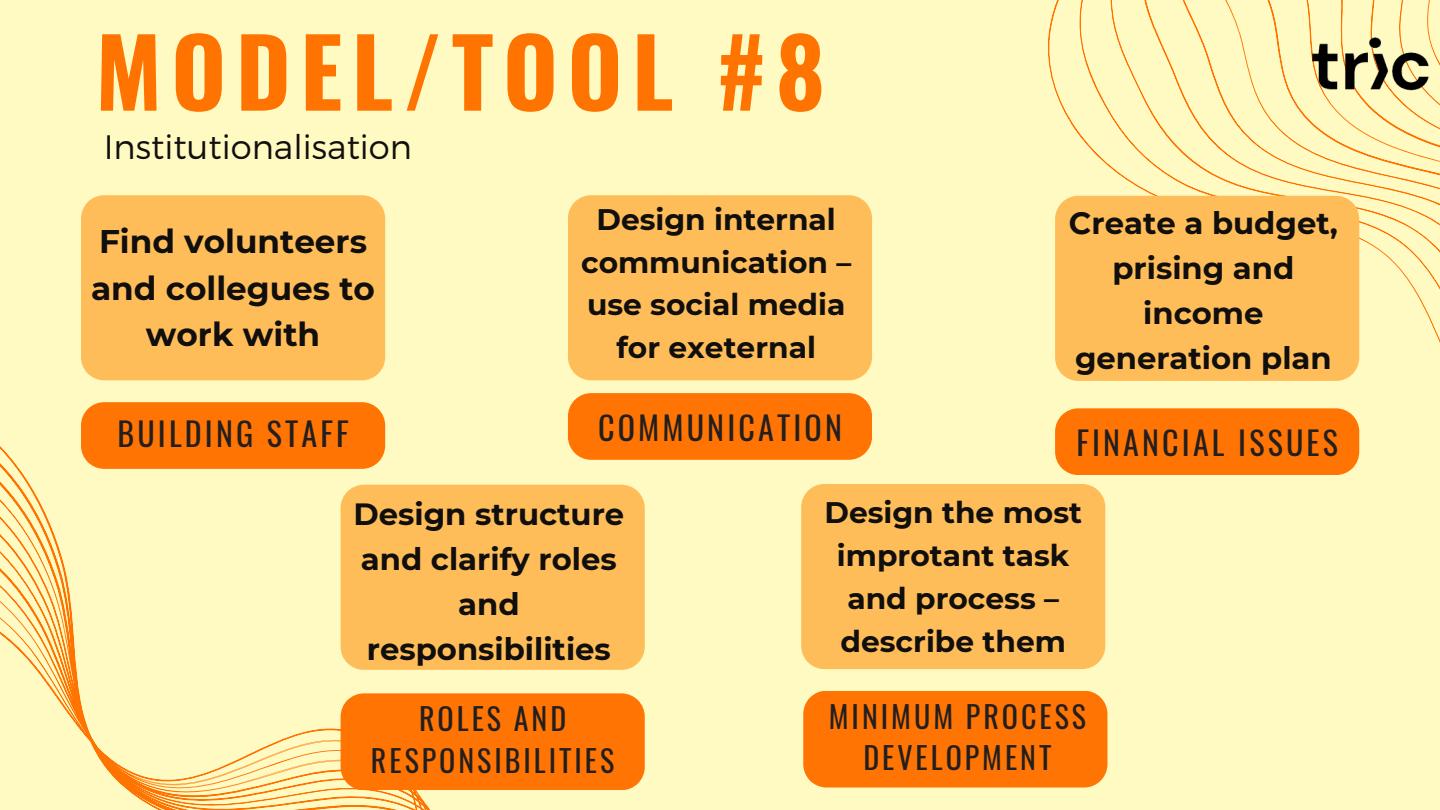
<style>
.page{position:relative;width:1440px;height:810px;background:#fff9c2}
.page>*{position:absolute;margin:0;border:0;box-sizing:border-box;transform-origin:0 0}
.t1{font:700 94.3px "Oswald";letter-spacing:.1em;color:#ff7300}
.t2{font:300 33.9px "Montserrat";color:#100f0d}
.t3{font:700 32.7px/46.5px "Montserrat";color:#100f0d;text-align:center}
.t4{font:32.1px "Oswald";letter-spacing:.1em;color:#231f20}
.t5{font:700 30.7px/45px "Montserrat";color:#100f0d;text-align:center}
.t6{font:30.1px/41.2px "Oswald";letter-spacing:.1em;color:#231f20;text-align:center}
.t7{font:700 29.7px/42.8px "Montserrat";color:#100f0d;text-align:center}
</style>
<div class="page">
<svg style="left:1048px;top:0;width:392px;height:455px"></svg>
<div style="left:81px;top:195px;width:304px;height:86px;background:#ffbd5a"></div>
<svg style="left:0;top:281px;width:609px;height:529px"></svg>
<img style="left:1302px;top:0;width:138px;height:138px">
<div style="left:568px;top:195px;width:304px;height:185px;background:#ffbd5a"></div>
<div style="left:568px;top:393px;width:304px;height:67px;background:#ff7402"></div>
<div style="left:1055px;top:196px;width:304px;height:185px;background:#ffbd5a"></div>
<div style="left:1055px;top:408px;width:304px;height:67px;background:#ff7402"></div>
<div style="left:801px;top:484px;width:304px;height:185px;background:#ffbd5a"></div>
<div style="left:803px;top:691px;width:304px;height:97px;background:#ff7402"></div>
<div style="left:341px;top:485px;width:304px;height:185px;background:#ffbd5a"></div>
<div style="left:341px;top:693px;width:304px;height:97px;background:#ff7402"></div>
<h1 class="t1" style="left:96px;top:-2px;width:731px">MODEL/TOOL #8</h1>
<p class="t2" style="left:104px;top:125px;width:310px">Institutionalisation</p>
<p class="t3" style="left:91px;top:218px;width:285px">Find volunteers and collegues to work with</p>
<p class="t4" style="left:117px;top:409px;width:233px">BUILDING STAFF</p>
<p class="t7" style="left:581px;top:198px;width:272px">Design internal communication – use social media for exeternal</p>
<p class="t4" style="left:598px;top:403px;width:245px">COMMUNICATION</p>
<p class="t5" style="left:1069px;top:200px;width:270px">Create a budget, prising and income generation plan</p>
<p class="t4" style="left:1076px;top:417px;width:263px">FINANCIAL ISSUES</p>
<p class="t5" style="left:354px;top:491px;width:272px">Design structure and clarify roles and responsibilities</p>
<p class="t6" style="left:371px;top:697px;width:245px">ROLES AND<br>RESPONSIBILITIES</p>
<p class="t7" style="left:824px;top:491px;width:259px">Design the most improtant task and process – describe them</p>
<p class="t6" style="left:829px;top:695px;width:259px">MINIMUM PROCESS<br>DEVELOPMENT</p>
</div>
